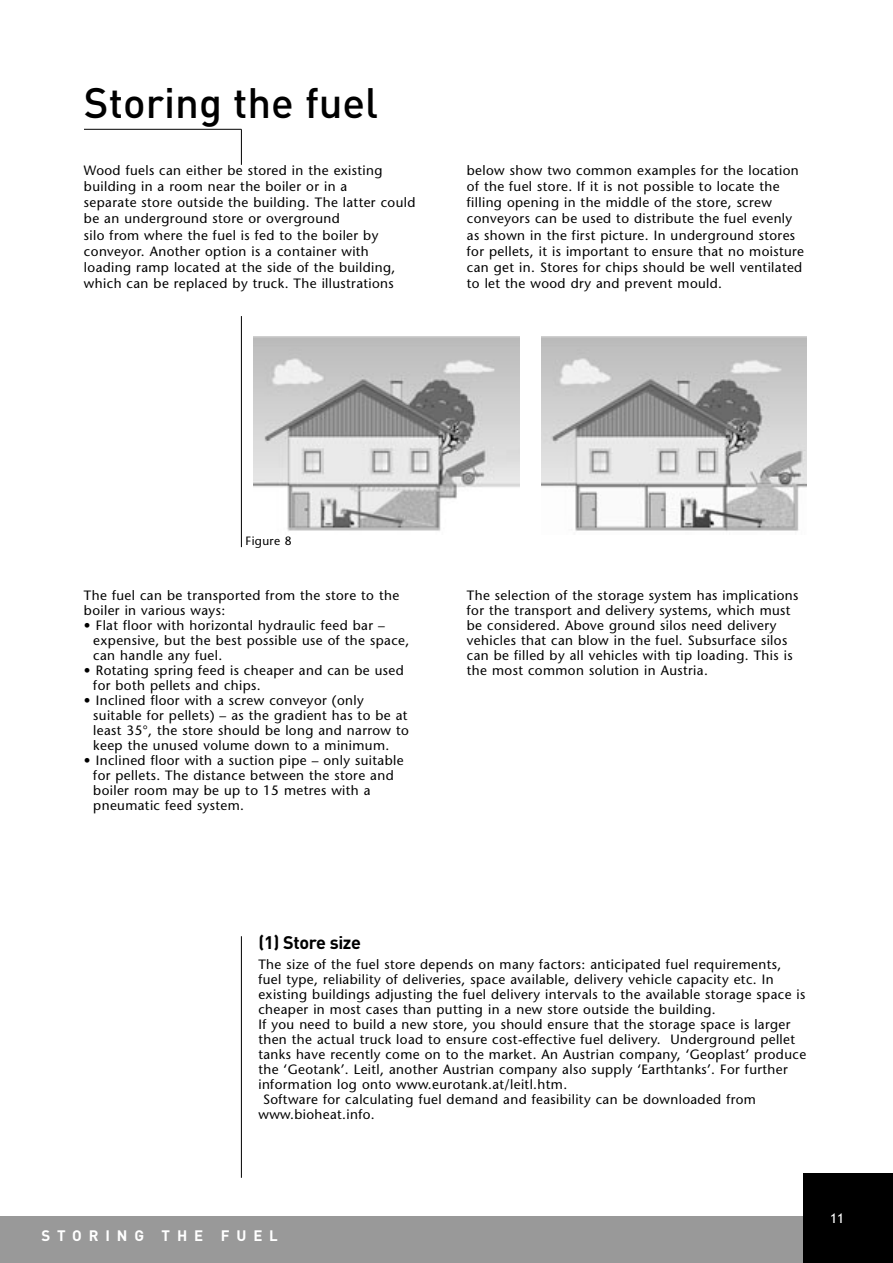
<style>
.page{position:relative;width:893px;height:1263px;background:#fff}
.page>*{position:absolute;margin:0;border:0;box-sizing:border-box;transform-origin:0 0}
.t1{font:500 42px "DIN";color:#000}
.t2{font:700 18px "DIN";letter-spacing:-.02em;color:#000}
.t3{font:700 15px "DIN";letter-spacing:.455em;color:#fff}
.t4{font:13.5px/15px "Stone Sans";letter-spacing:.03em;color:#000}
.t5{font:13.5px "Trebuchet MS";color:#fff}
.t6{font:12px "Stone Sans";letter-spacing:.03em;color:#000}
</style>
<div class="page">
<div style="left:0;top:1216px;width:892px;height:47px;background:#999"></div>
<div style="left:803px;top:1174px;width:89px;height:89px;background:#000"></div>
<img style="left:254px;top:337px;width:265px;height:194px">
<img style="left:541px;top:336px;width:265px;height:195px">
<hr style="left:241px;top:129px;width:1px;height:36px;background:#000">
<hr style="left:241px;top:316px;width:1px;height:231px;background:#000">
<hr style="left:241px;top:936px;width:1px;height:242px;background:#000">
<hr style="left:84px;top:129px;width:157px;height:1px;background:#000">
<h1 class="t1" style="left:84px;top:88px;width:296px">Storing the fuel</h1>
<p class="t4" style="left:84px;top:163px;width:333px;line-height:16.2px">Wood fuels can either be stored in the existing building in a room near the boiler or in a<br>separate store outside the building. The latter could be an underground store or overground<br>silo from where the fuel is fed to the boiler by conveyor. Another option is a container with loading ramp located at the side of the building, which can be replaced by truck. The illustrations</p>
<p class="t4" style="left:467px;top:163px;width:339px;line-height:16.2px">below show two common examples for the location of the fuel store. If it is not possible to locate the filling opening in the middle of the store, screw conveyors can be used to distribute the fuel evenly as shown in the first picture. In underground stores for pellets, it is important to ensure that no moisture can get in. Stores for chips should be well ventilated to let the wood dry and prevent mould.</p>
<p class="t6" style="left:246px;top:536px;width:47px">Figure 8</p>
<p class="t4" style="left:84px;top:589px;width:317px">The fuel can be transported from the store to the boiler in various ways:</p>
<p class="t4" style="left:93px;top:619px;width:317px;text-indent:-9px">• Flat floor with horizontal hydraulic feed bar – expensive, but the best possible use of the space, can handle any fuel.</p>
<p class="t4" style="left:93px;top:664px;width:312px;text-indent:-9px">• Rotating spring feed is cheaper and can be used for both pellets and chips.</p>
<p class="t4" style="left:93px;top:694px;width:317px;text-indent:-9px">• Inclined floor with a screw conveyor (only suitable for pellets) – as the gradient has to be at least 35°, the store should be long and narrow to keep the unused volume down to a minimum.</p>
<p class="t4" style="left:93px;top:754px;width:312px;text-indent:-9px">• Inclined floor with a suction pipe – only suitable for pellets. The distance between the store and boiler room may be up to 15 metres with a pneumatic feed system.</p>
<p class="t4" style="left:467px;top:589px;width:333px">The selection of the storage system has implications for the transport and delivery systems, which must be considered. Above ground silos need delivery vehicles that can blow in the fuel. Subsurface silos can be filled by all vehicles with tip loading. This is the most common solution in Austria.</p>
<h2 class="t2" style="left:258px;top:937px;width:104px">(1) Store size</h2>
<p class="t4" style="left:258px;top:958px;width:524px">The size of the fuel store depends on many factors: anticipated fuel requirements,</p>
<p class="t4" style="left:258px;top:973px;width:516px">fuel type, reliability of deliveries, space available, delivery vehicle capacity etc. In</p>
<p class="t4" style="left:258px;top:988px;width:548px">existing buildings adjusting the fuel delivery intervals to the available storage space is</p>
<p class="t4" style="left:258px;top:1003px;width:458px">cheaper in most cases than putting in a new store outside the building.</p>
<p class="t4" style="left:258px;top:1018px;width:533px">If you need to build a new store, you should ensure that the storage space is larger</p>
<p class="t4" style="left:258px;top:1033px;width:538px">then the actual truck load to ensure cost-effective fuel delivery. Underground pellet</p>
<p class="t4" style="left:258px;top:1048px;width:549px">tanks have recently come on to the market. An Austrian company, ‘Geoplast’ produce</p>
<p class="t4" style="left:258px;top:1063px;width:531px">the ‘Geotank’. Leitl, another Austrian company also supply ‘Earthtanks’. For further</p>
<p class="t4" style="left:258px;top:1078px;width:310px">information log onto www.eurotank.at/leitl.htm.</p>
<p class="t4" style="left:263px;top:1093px;width:494px">Software for calculating fuel demand and feasibility can be downloaded from</p>
<p class="t4" style="left:258px;top:1108px;width:118px">www.bioheat.info.</p>
<p class="t3" style="left:41px;top:1230px;width:238px">STORING THE FUEL</p>
<p class="t5" style="left:830px;top:1211px;width:16px">11</p>
</div>
